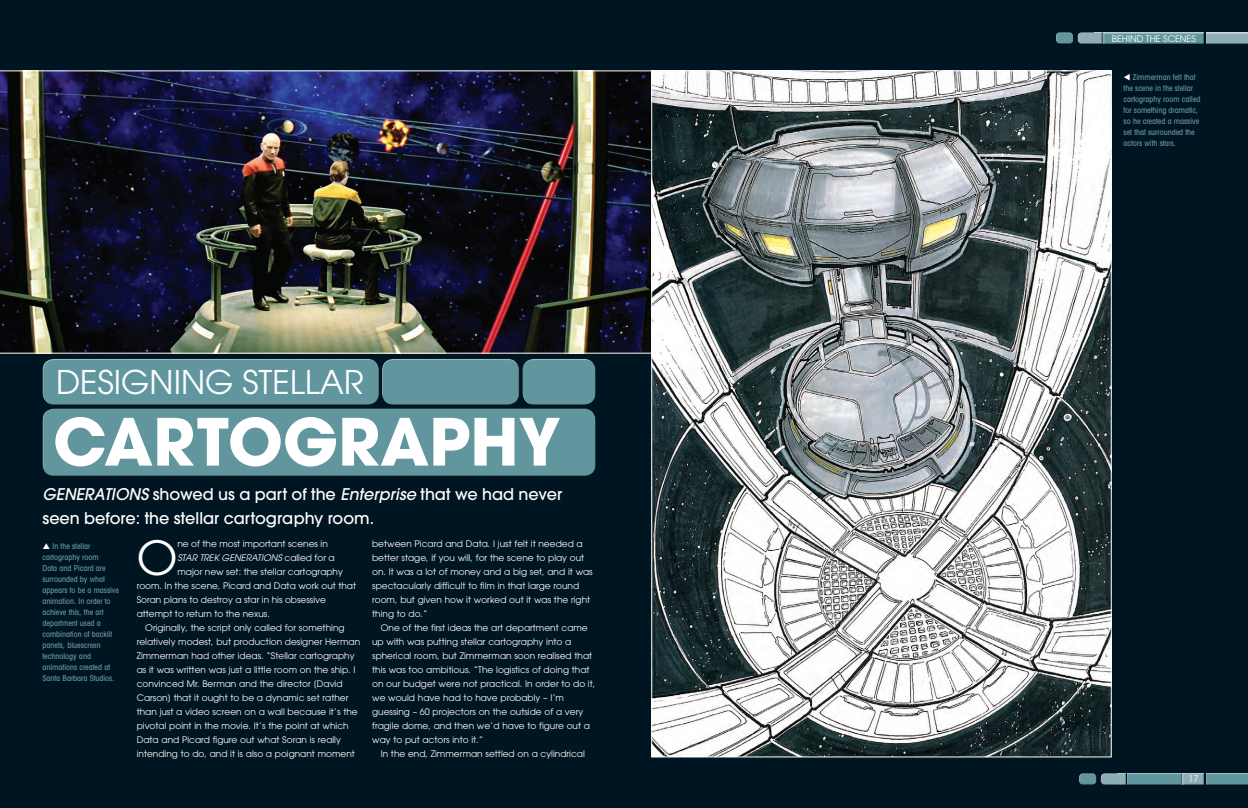
<style>
.page{position:relative;width:1248px;height:808px;background:#fff}
.page>*{position:absolute;margin:0;border:0;box-sizing:border-box;transform-origin:0 0}
.t1{font:700 64.5px "Avant Garde";color:#fff}
.t2{font:46.8px "Avant Garde";color:#fff}
.t3{font:32.5px "Avant Garde";color:#fff}
.t4{font:500 16px/24px "Avant Garde LT";color:#fff}
.Main_Body_text_Drop{font:9px/14px "Avant Garde";color:#fff}
.t5{font:italic 9px "Avant Garde LT";color:#fff}
.t6{font:500 condensed 8px/11px "Avant Garde LT";color:#61969e}
.s1{font-style:italic}
.s2{font-family:"Avant Garde";font-style:normal}
.s3{color:#fff}
</style>
<div class="page">
<div style="left:0;top:0;width:1247px;height:808px;background:#001522"></div>
<div style="left:42px;top:407px;width:553px;height:64px;background:#fff;opacity:.75"></div>
<div style="left:42px;top:412px;width:554px;height:65px;background:#61969e"></div>
<div style="left:42px;top:358px;width:337px;height:42px;background:#fff;opacity:.75"></div>
<div style="left:42px;top:362px;width:338px;height:44px;background:#61969e"></div>
<div style="left:382px;top:358px;width:137px;height:42px;background:#fff;opacity:.75"></div>
<div style="left:382px;top:362px;width:139px;height:44px;background:#61969e"></div>
<div style="left:522px;top:358px;width:74px;height:42px;background:#fff;opacity:.75"></div>
<div style="left:522px;top:362px;width:75px;height:44px;background:#61969e"></div>
<div style="left:1099px;top:773px;width:27px;height:12px;background:#231f20;opacity:.75"></div>
<div style="left:1126px;top:773px;width:56px;height:12px;background:#61969e"></div>
<div style="left:1181px;top:773px;width:24px;height:12px;background:#231f20;opacity:.75"></div>
<div style="left:1204px;top:773px;width:43px;height:12px;background:#61969e"></div>
<div style="left:1078px;top:772px;width:19px;height:12px;background:#fff;opacity:.75"></div>
<div style="left:1078px;top:774px;width:20px;height:11px;background:#231f20;opacity:.75"></div>
<div style="left:1076px;top:32px;width:27px;height:12px;background:#231f20;opacity:.75"></div>
<div style="left:1103px;top:32px;width:102px;height:12px;background:#231f20;opacity:.75"></div>
<div style="left:1204px;top:32px;width:43px;height:12px;background:#231f20;opacity:.75"></div>
<div style="left:1055px;top:31px;width:19px;height:12px;background:#fff;opacity:.75"></div>
<div style="left:1055px;top:33px;width:19px;height:11px;background:#231f20;opacity:.75"></div>
<img style="left:0;top:70px;width:651px;height:284px">
<img style="left:653px;top:72px;width:456px;height:683px">
<p class="t3" style="left:56px;top:362px;width:309px">DESIGNING STELLAR</p>
<p class="t1" style="left:53px;top:400px;width:509px">CARTOGRAPHY</p>
<p class="t4" style="left:43px;top:482px;width:521px"><span class="s1">GENERATIONS</span> showed us a part of the <span class="s1">Enterprise</span> that we had never seen before: the stellar cartography room.</p>
<p class="t6" style="left:43px;top:540px;width:78px;text-indent:10px">In the stellar cartography room<br>Data and Picard are surrounded by what appears to be a massive animation. In order to achieve this, the art department used a combination of backlit panels, bluescreen technology and animations created at<br>Santa Barbara Studios.</p>
<p class="t2" style="left:137px;top:530px;width:42px">O</p>
<p class="Main_Body_text_Drop" style="left:177px;top:537px;width:152px">ne of the most important scenes in</p>
<p class="t5" style="left:177px;top:552px;width:159px">STAR TREK GENERATIONS <span class="s2">called for a</span></p>
<p class="Main_Body_text_Drop" style="left:177px;top:565px;width:167px">major new set: the stellar cartography</p>
<p class="Main_Body_text_Drop" style="left:137px;top:579px;width:221px">room. In the scene, Picard and Data work out that</p>
<p class="Main_Body_text_Drop" style="left:137px;top:593px;width:191px">Soran plans to destroy a star in his obsessive</p>
<p class="Main_Body_text_Drop" style="left:137px;top:607px;width:135px">attempt to return to the nexus.</p>
<p class="Main_Body_text_Drop" style="left:137px;top:621px;width:225px;text-indent:9px">Originally, the script only called for something relatively modest, but production designer Herman Zimmerman had other ideas. “Stellar cartography as it was written was just a little room on the ship. I convinced Mr. Berman and the director [David Carson] that it ought to be a dynamic set rather than just a video screen on a wall because it’s the pivotal point in the movie. It’s the point at which Data and Picard figure out what Soran is really intending to do, and it is also a poignant moment</p>
<p class="Main_Body_text_Drop" style="left:372px;top:537px;width:222px">between Picard and Data. I just felt it needed a better stage, if you will, for the scene to play out on. It was a lot of money and a big set, and it was spectacularly difficult to film in that large round room, but given how it worked out it was the right thing to do.”</p>
<p class="Main_Body_text_Drop" style="left:372px;top:621px;width:225px;text-indent:9px">One of the first ideas the art department came up with was putting stellar cartography into a spherical room, but Zimmerman soon realised that this was too ambitious. “The logistics of doing that on our budget were not practical. In order to do it, we would have had to have probably – I’m guessing – 60 projectors on the outside of a very fragile dome, and then we’d have to figure out a way to put actors into it.”</p>
<p class="Main_Body_text_Drop" style="left:380px;top:747px;width:205px">In the end, Zimmerman settled on a cylindrical</p>
<p class="Main_Body_text_Drop" style="left:1111px;top:32px;width:85px">BEHIND THE SCENES</p>
<p class="t6" style="left:1123px;top:72px;width:78px"><span class="s3">▼</span> Zimmerman felt that the scene in the stellar cartography room called for something dramatic, so he created a massive set that surrounded the actors with stars.</p>
<p class="Main_Body_text_Drop" style="left:1188px;top:772px;width:11px">17</p>
</div>
